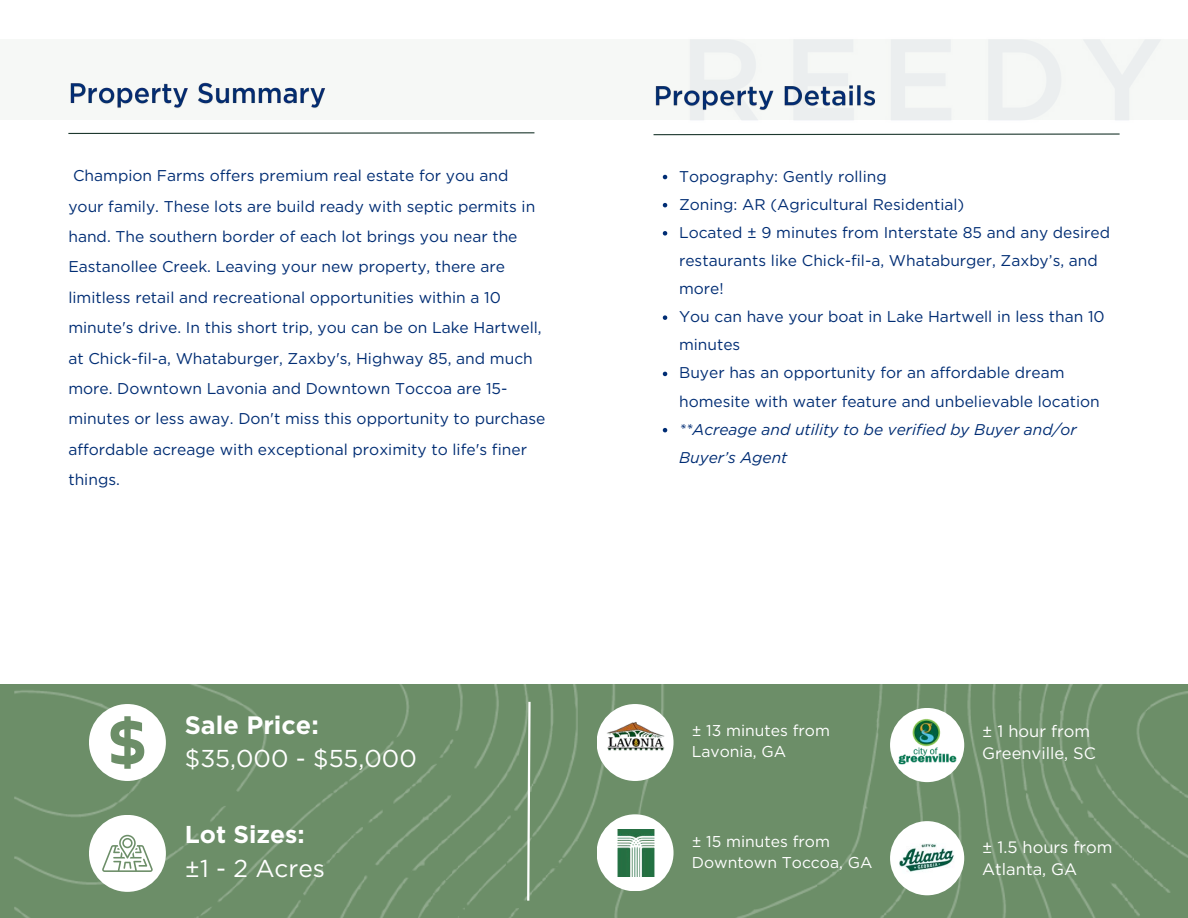
<style>
.page{position:relative;width:1188px;height:918px;background:#fff}
.page>*{position:absolute;margin:0;border:0;box-sizing:border-box;transform-origin:0 0}
.t1{font:700 25.2px "Gotham";color:#fff}
.t2{font:700 24.45px/33.8px "Gotham";color:#fff}
.t3{font:24.45px "Gotham";color:#fff}
.t4{font:16.5px/22.5px "Gotham";color:#fff}
.t5{font:15.75px/21.3px "Gotham";color:#fff}
.t6{font:15.6px/30.3px "Gotham";color:#002d74}
.t7{font:italic 15.6px/28.2px "Gotham";color:#002d74}
.s1{font-weight:400}
</style>
<div class="page">
<div style="left:0;top:39px;width:1188px;height:81px;background:#f6f8f6"></div>
<svg style="left:653px;top:133px;width:467px;height:3px"></svg>
<svg style="left:68px;top:132px;width:467px;height:2px"></svg>
<div style="left:0;top:684px;width:1188px;height:234px;background:#6c8e68"></div>
<div style="left:89px;top:704px;width:77px;height:77px;background:#fff;border-radius:50%"></div>
<svg style="left:111px;top:716px;width:33px;height:53px"></svg>
<div style="left:89px;top:815px;width:77px;height:77px;background:#fff;border-radius:50%"></div>
<svg style="left:102px;top:835px;width:51px;height:37px"></svg>
<div style="left:890px;top:708px;width:74px;height:74px;background:#fff;border-radius:50%"></div>
<div style="left:597px;top:704px;width:77px;height:77px;background:#fff;border-radius:50%"></div>
<div style="left:597px;top:814px;width:77px;height:77px;background:#fff;border-radius:50%"></div>
<svg style="left:526px;top:700px;width:6px;height:203px"></svg>
<img style="left:605px;top:710px;width:62px;height:41px">
<img style="left:617px;top:830px;width:38px;height:47px">
<img style="left:897px;top:718px;width:60px;height:47px">
<div style="left:890px;top:821px;width:74px;height:74px;background:#fff;border-radius:50%"></div>
<img style="left:900px;top:843px;width:54px;height:29px">
<img style="left:655px;top:82px;width:220px;height:32px">
<img style="left:70px;top:82px;width:255px;height:26px">
<svg style="left:663px;top:175px;width:4px;height:4px"></svg>
<svg style="left:663px;top:203px;width:4px;height:4px"></svg>
<svg style="left:663px;top:231px;width:4px;height:5px"></svg>
<svg style="left:663px;top:315px;width:4px;height:5px"></svg>
<svg style="left:663px;top:372px;width:4px;height:4px"></svg>
<svg style="left:663px;top:428px;width:4px;height:4px"></svg>
<p class="t6" style="left:68px;top:160px;width:479px;text-indent:5px">Champion Farms offers premium real estate for you and your family. These lots are build ready with septic permits in hand. The southern border of each lot brings you near the Eastanollee Creek. Leaving your new property, there are limitless retail and recreational opportunities within a 10 minute's drive. In this short trip, you can be on Lake Hartwell, at Chick-fil-a, Whataburger, Zaxby's, Highway 85, and much more. Downtown Lavonia and Downtown Toccoa are 15- minutes or less away. Don't miss this opportunity to purchase affordable acreage with exceptional proximity to life's finer things.</p>
<p class="t1" style="left:185px;top:709px;width:135px">Sale Price:</p>
<p class="t3" style="left:185px;top:744px;width:234px">$35,000 - $55,000</p>
<p class="t2" style="left:185px;top:818px;width:142px">Lot Sizes: <span class="s1">±1 - 2 Acres</span></p>
<p class="t6" style="left:679px;top:161px;width:209px">Topography: Gently rolling</p>
<h1 class="t6" style="left:679px;top:189px;width:287px">Zoning: AR (Agricultural Residential)</h1>
<h1 class="t6" style="left:679px;top:218px;width:433px;line-height:28.2px">Located ± 9 minutes from Interstate 85 and any desired restaurants like Chick-fil-a, Whataburger, Zaxby’s, and more!</h1>
<p class="t6" style="left:679px;top:302px;width:427px;line-height:28.2px">You can have your boat in Lake Hartwell in less than 10 minutes</p>
<p class="t6" style="left:679px;top:359px;width:422px;line-height:28.2px">Buyer has an opportunity for an affordable dream homesite with water feature and unbelievable location</p>
<p class="t7" style="left:679px;top:415px;width:399px">**Acreage and utility to be verified by Buyer and/or<br>Buyer’s Agent</p>
<p class="t5" style="left:692px;top:719px;width:140px">± 13 minutes from<br>Lavonia, GA</p>
<p class="t5" style="left:692px;top:830px;width:182px">± 15 minutes from<br>Downtown Toccoa, GA</p>
<p class="t4" style="left:982px;top:720px;width:115px">± 1 hour from<br>Greenville, SC</p>
<p class="t4" style="left:982px;top:835px;width:132px">± 1.5 hours from<br>Atlanta, GA</p>
</div>
